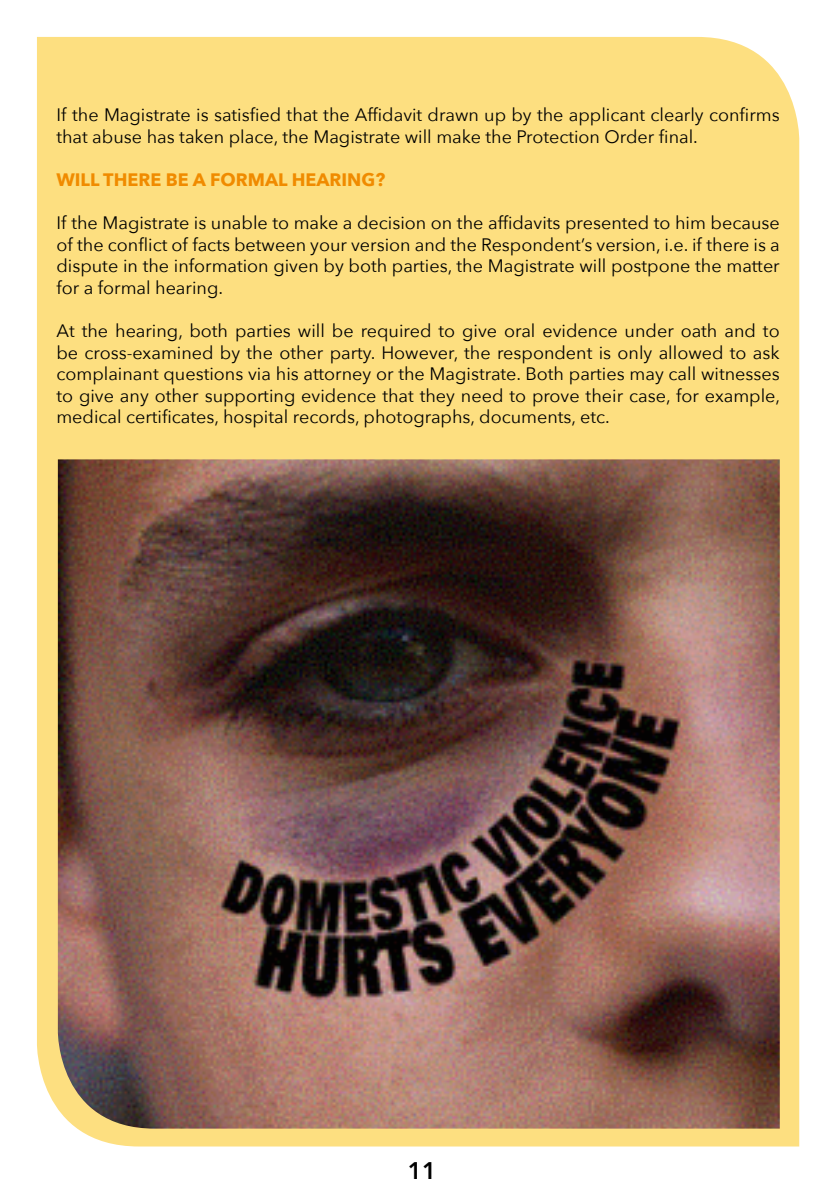
<style>
.page{position:relative;width:840px;height:1191px;background:#fff}
.page>*{position:absolute;margin:0;border:0;box-sizing:border-box;transform-origin:0 0}
.t1{font:800 24px "Avenir";color:#000}
.t2{font:18px/21.6px "Avenir Next";color:#000;text-align:justify}
.t3{font:700 18px "Avenir Next";color:#f08b00}
</style>
<div class="page">
<div style="left:37px;top:37px;width:761px;height:1109px;background:#fddf80"></div>
<img style="left:58px;top:459px;width:721px;height:669px">
<p class="t2" style="left:56px;top:104px;width:724px">If the Magistrate is satisfied that the Affidavit drawn up by the applicant clearly confirms that abuse has taken place, the Magistrate will make the Protection Order final.</p>
<p class="t3" style="left:56px;top:168px;width:330px">WILL THERE BE A FORMAL HEARING?</p>
<p class="t2" style="left:56px;top:212px;width:724px">If the Magistrate is unable to make a decision on the affidavits presented to him because of the conflict of facts between your version and the Respondent’s version, i.e. if there is a dispute in the information given by both parties, the Magistrate will postpone the matter for a formal hearing.</p>
<p class="t2" style="left:56px;top:320px;width:725px">At the hearing, both parties will be required to give oral evidence under oath and to be cross-examined by the other party. However, the respondent is only allowed to ask complainant questions via his attorney or the Magistrate. Both parties may call witnesses to give any other supporting evidence that they need to prove their case, for example, medical certificates, hospital records, photographs, documents, etc.</p>
<h1 class="t1" style="left:407px;top:1148px;width:30px">11</h1>
</div>
